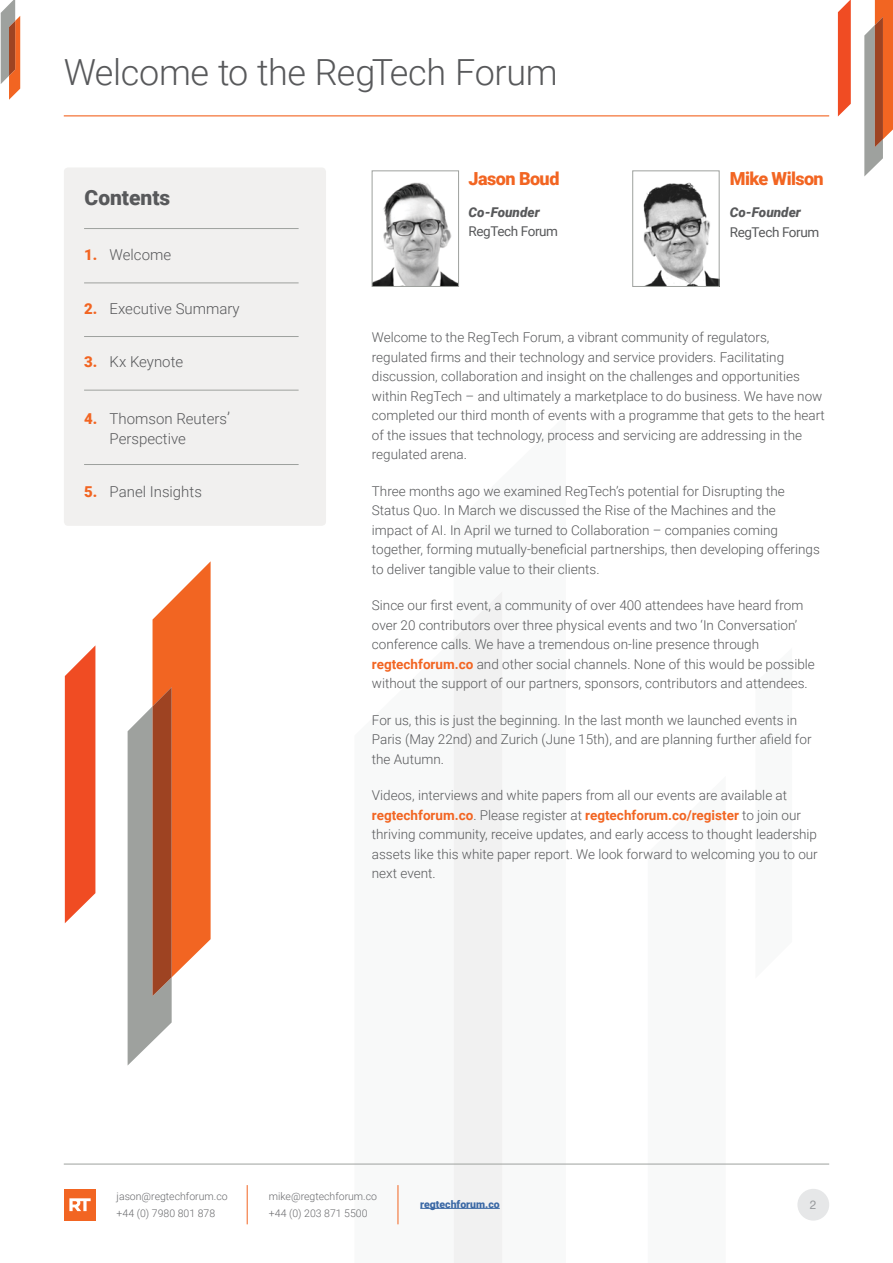
<style>
.page{position:relative;width:893px;height:1263px;background:#fff}
.page>*{position:absolute;margin:0;border:0;box-sizing:border-box;transform-origin:0 0}
.t1{font:300 36px "Roboto";letter-spacing:-.01em;color:#58595b}
.t2{font:900 21px "Roboto";color:#58595b}
.t3{font:900 18px "Roboto";letter-spacing:-.03em;color:#f26522}
.t4{font:300 15px/19.5px "Roboto";color:#58595b}
.t5{font:300 13.5px/19.5px "Roboto";color:#58595b}
.t6{font:13.5px "Roboto";letter-spacing:-.03em;color:#58595b}
.t7{font:italic 900 13.5px "Roboto";color:#58595b}
.t8{font:12px "Helvetica Neue LT Std";color:#97999c}
.t9{font:300 10.5px/16.5px "Roboto";color:#696a6d}
.t10{font:900 10.5px "Roboto";color:#3a68a5}
.s1{font-weight:900;color:#f26522}
.s2{font-size:16.5px}
.s3{font-weight:700;color:#f26522}
</style>
<div class="page">
<div style="left:454px;top:592px;width:48px;height:671px;background:#f1f1f1"></div>
<hr style="left:64px;top:1164px;width:765px;height:1px;background:#9ea19e">
<svg style="left:838px;top:0;width:13px;height:116px;background:#f1603b"></svg>
<svg style="left:864px;top:0;width:29px;height:176px"></svg>
<svg style="left:1px;top:0;width:19px;height:100px"></svg>
<div style="left:64px;top:1189px;width:31px;height:31px;background:#f26522"></div>
<svg style="left:69px;top:1198px;width:22px;height:13px"></svg>
<div style="left:797px;top:1189px;width:32px;height:31px;background:#e6e7e8;border-radius:50%"></div>
<hr style="left:247px;top:1185px;width:1px;height:39px;background:#f26522">
<hr style="left:398px;top:1185px;width:1px;height:39px;background:#f26522">
<hr style="left:420px;top:1208px;width:80px;height:1px;background:#3a68a5">
<img style="left:643px;top:182px;width:74px;height:103px">
<div style="left:632px;top:171px;width:87px;height:116px;border:1px solid #9ea19e"></div>
<hr style="left:64px;top:115px;width:765px;height:1px;background:#f26522">
<div style="left:64px;top:167px;width:262px;height:359px;background:#f1f0ef;border-radius:4px"></div>
<hr style="left:84px;top:228px;width:215px;height:1px;background:#9ea19e">
<hr style="left:84px;top:282px;width:215px;height:1px;background:#9ea19e">
<hr style="left:84px;top:336px;width:215px;height:1px;background:#9ea19e">
<hr style="left:84px;top:390px;width:215px;height:1px;background:#9ea19e">
<img style="left:374px;top:182px;width:83px;height:103px">
<div style="left:372px;top:171px;width:87px;height:116px;border:1px solid #9ea19e"></div>
<svg style="left:65px;top:646px;width:30px;height:277px;background:#f15f3a"></svg>
<svg style="left:128px;top:561px;width:83px;height:504px"></svg>
<hr style="left:84px;top:464px;width:215px;height:1px;background:#9ea19e">
<h1 class="t1" style="left:64px;top:47px;width:496px">Welcome to the RegTech Forum</h1>
<h2 class="t2" style="left:85px;top:183px;width:87px">Contents</h2>
<p class="t4" style="left:84px;top:245px;width:89px"><span class="s1">1.</span> Welcome</p>
<h3 class="t3" style="left:469px;top:166px;width:92px">Jason Boud</h3>
<p class="t7" style="left:469px;top:203px;width:73px">Co-Founder</p>
<p class="t6" style="left:469px;top:222px;width:91px">RegTech Forum</p>
<h3 class="t3" style="left:730px;top:166px;width:95px">Mike Wilson</h3>
<p class="t7" style="left:730px;top:203px;width:73px">Co-Founder</p>
<p class="t6" style="left:730px;top:223px;width:91px">RegTech Forum</p>
<p class="t4" style="left:84px;top:298px;width:157px"><span class="s1">2.</span> Executive Summary</p>
<p class="t4" style="left:84px;top:352px;width:101px"><span class="s1">3.</span> Kx Keynote</p>
<p class="t4" style="left:110px;top:408px;width:122px;text-indent:-26px"><span class="s1">4.</span> Thomson Reuters<span class="s2">’<br></span>Perspective</p>
<p class="t4" style="left:84px;top:481px;width:119px"><span class="s1">5.</span> Panel Insights</p>
<p class="t5" style="left:372px;top:327px;width:455px">Welcome to the RegTech Forum, a vibrant community of regulators, regulated firms and their technology and service providers. Facilitating discussion, collaboration and insight on the challenges and opportunities within RegTech – and ultimately a marketplace to do business. We have now completed our third month of events with a programme that gets to the heart of the issues that technology, process and servicing are addressing in the regulated arena.</p>
<p class="t5" style="left:372px;top:480px;width:449px">Three months ago we examined RegTech’s potential for Disrupting the Status Quo. In March we discussed the Rise of the Machines and the impact of AI. In April we turned to Collaboration – companies coming together, forming mutually-beneficial partnerships, then developing offerings to deliver tangible value to their clients.</p>
<p class="t5" style="left:372px;top:595px;width:444px">Since our first event, a community of over 400 attendees have heard from over 20 contributors over three physical events and two ‘In Conversation’ conference calls. We have a tremendous on-line presence through <span class="s3">regtechforum.co</span> and other social channels. None of this would be possible without the support of our partners, sponsors, contributors and attendees.</p>
<p class="t5" style="left:372px;top:709px;width:441px">For us, this is just the beginning. In the last month we launched events in<br>Paris (May 22nd) and Zurich (June 15th), and are planning further afield for the Autumn.</p>
<p class="t5" style="left:372px;top:785px;width:447px">Videos, interviews and white papers from all our events are available at <span class="s3">regtechforum.co</span>. Please register at <span class="s3">regtechforum.co/register</span> to join our thriving community, receive updates, and early access to thought leadership assets like this white paper report. We look forward to welcoming you to our next event.</p>
<p class="t9" style="left:117px;top:1188px;width:112px">jason@regtechforum.co +44 (0) 7980 801 878</p>
<p class="t8" style="left:810px;top:1197px;width:8px">2</p>
<p class="t9" style="left:269px;top:1188px;width:110px">mike@regtechforum.co +44 (0) 203 871 5500</p>
<p class="t10" style="left:420px;top:1196px;width:81px">regtechforum.co</p>
</div>
